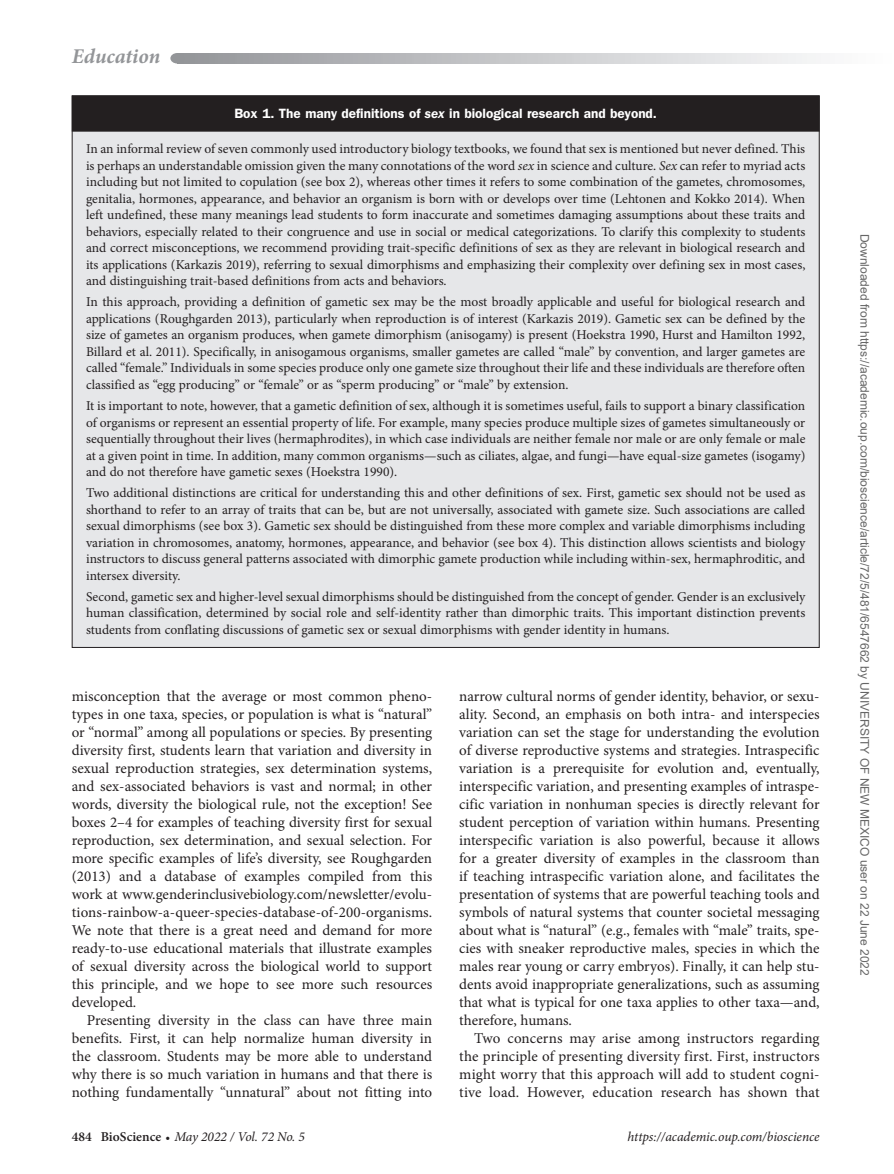
<style>
.page{position:relative;width:894px;height:1174px;background:#fff}
.page>*{position:absolute;margin:0;border:0;box-sizing:border-box;transform-origin:0 0}
.t1{font:italic 700 21px "Minion Pro";color:#939598}
.Para{font:15px/18px "Minion Pro";color:#231f20;text-align:justify}
.BoxParaFL{font:13.5px/16.5px "Minion Pro";color:#231f20;text-align:justify}
.t2{font:italic 13.5px "Minion Pro";letter-spacing:-.005em;color:#231f20}
.BoxHead{font:600 13.5px "ITC Franklin Gothic Std";color:#fff}
.t3{font:12px "Arial";color:#666}
.s1{font-style:italic}
.s2{font-weight:600;font-style:normal}
.s3{font-weight:600;font-style:normal;font-size:12px}
</style>
<div class="page">
<svg style="left:180px;top:53px;width:636px;height:11px"></svg>
<div style="left:170px;top:53px;width:14px;height:11px;background:#939598;border-radius:50%"></div>
<div style="left:72px;top:96px;width:746px;height:551px;background:#e6e7e9"></div>
<div style="left:72px;top:96px;width:747px;height:36px;background:#231f20"></div>
<h1 class="t1" style="left:72px;top:41px;width:90px">Education</h1>
<p class="BoxHead" style="left:234px;top:106px;width:424px">Box 1. The many definitions of <span class="s1">sex</span> in biological research and beyond.</p>
<p class="BoxParaFL" style="left:86px;top:141px;width:720px">In an informal review of seven commonly used introductory biology textbooks, we found that sex is mentioned but never defined. This is perhaps an understandable omission given the many connotations of the word <span class="s1">sex</span> in science and culture. <span class="s1">Sex</span> can refer to myriad acts including but not limited to copulation (see box 2), whereas other times it refers to some combination of the gametes, chromosomes, genitalia, hormones, appearance, and behavior an organism is born with or develops over time (Lehtonen and Kokko 2014). When left undefined, these many meanings lead students to form inaccurate and sometimes damaging assumptions about these traits and behaviors, especially related to their congruence and use in social or medical categorizations. To clarify this complexity to students and correct misconceptions, we recommend providing trait-specific definitions of sex as they are relevant in biological research and its applications (Karkazis 2019), referring to sexual dimorphisms and emphasizing their complexity over defining sex in most cases, and distinguishing trait-based definitions from acts and behaviors.</p>
<p class="BoxParaFL" style="left:86px;top:294px;width:720px">In this approach, providing a definition of gametic sex may be the most broadly applicable and useful for biological research and applications (Roughgarden 2013), particularly when reproduction is of interest (Karkazis 2019). Gametic sex can be defined by the size of gametes an organism produces, when gamete dimorphism (anisogamy) is present (Hoekstra 1990, Hurst and Hamilton 1992, Billard et al. 2011). Specifically, in anisogamous organisms, smaller gametes are called “male” by convention, and larger gametes are called “female.” Individuals in some species produce only one gamete size throughout their life and these individuals are therefore often classified as “egg producing” or “female” or as “sperm producing” or “male” by extension.</p>
<p class="BoxParaFL" style="left:86px;top:397px;width:720px">It is important to note, however, that a gametic definition of sex, although it is sometimes useful, fails to support a binary classification of organisms or represent an essential property of life. For example, many species produce multiple sizes of gametes simultaneously or sequentially throughout their lives (hermaphrodites), in which case individuals are neither female nor male or are only female or male at a given point in time. In addition, many common organisms—such as ciliates, algae, and fungi—have equal-size gametes (isogamy) and do not therefore have gametic sexes (Hoekstra 1990).</p>
<p class="BoxParaFL" style="left:86px;top:484px;width:720px">Two additional distinctions are critical for understanding this and other definitions of sex. First, gametic sex should not be used as shorthand to refer to an array of traits that can be, but are not universally, associated with gamete size. Such associations are called sexual dimorphisms (see box 3). Gametic sex should be distinguished from these more complex and variable dimorphisms including variation in chromosomes, anatomy, hormones, appearance, and behavior (see box 4). This distinction allows scientists and biology instructors to discuss general patterns associated with dimorphic gamete production while including within-sex, hermaphroditic, and intersex diversity.</p>
<p class="BoxParaFL" style="left:86px;top:588px;width:720px">Second, gametic sex and higher-level sexual dimorphisms should be distinguished from the concept of gender. Gender is an exclusively human classification, determined by social role and self-identity rather than dimorphic traits. This important distinction prevents students from conflating discussions of gametic sex or sexual dimorphisms with gender identity in humans.</p>
<p class="Para" style="left:72px;top:687px;width:362px">misconception that the average or most common pheno&shy;types in one taxa, species, or population is what is “natural” or “normal” among all populations or species. By presenting diversity first, students learn that variation and diversity in sexual reproduction strategies, sex determination systems, and sex-associated behaviors is vast and normal; in other words, diversity the biological rule, not the exception! See boxes 2–4 for examples of teaching diversity first for sexual reproduction, sex determination, and sexual selection. For more specific examples of life’s diversity, see Roughgarden (2013) and a database of examples compiled from this work at www.genderinclusivebiology.com/newsletter/evolu&shy;tions-rainbow-a-queer-species-database-of-200-organisms.<br>We note that there is a great need and demand for more ready-to-use educational materials that illustrate examples of sexual diversity across the biological world to support this principle, and we hope to see more such resources developed.</p>
<p class="Para" style="left:72px;top:1011px;width:362px;text-indent:15px">Presenting diversity in the class can have three main benefits. First, it can help normalize human diversity in the classroom. Students may be more able to understand why there is so much variation in humans and that there is nothing fundamentally “unnatural” about not fitting into</p>
<p class="Para" style="left:459px;top:687px;width:362px">narrow cultural norms of gender identity, behavior, or sexu&shy;ality. Second, an emphasis on both intra- and interspecies variation can set the stage for understanding the evolution of diverse reproductive systems and strategies. Intraspecific variation is a prerequisite for evolution and, eventually, interspecific variation, and presenting examples of intraspe&shy;cific variation in nonhuman species is directly relevant for student perception of variation within humans. Presenting interspecific variation is also powerful, because it allows for a greater diversity of examples in the classroom than if teaching intraspecific variation alone, and facilitates the presentation of systems that are powerful teaching tools and symbols of natural systems that counter societal messaging about what is “natural” (e.g., females with “male” traits, spe&shy;cies with sneaker reproductive males, species in which the males rear young or carry embryos). Finally, it can help stu&shy;dents avoid inappropriate generalizations, such as assuming that what is typical for one taxa applies to other taxa—and, therefore, humans.</p>
<p class="Para" style="left:459px;top:1029px;width:362px;text-indent:15px">Two concerns may arise among instructors regarding the principle of presenting diversity first. First, instructors might worry that this approach will add to student cogni&shy;tive load. However, education research has shown that</p>
<p class="t2" style="left:72px;top:1127px;width:234px"><span class="s2">484 BioScience</span> <span class="s3">•</span> May 2022 / Vol. 72 No. 5</p>
<p class="t2" style="left:627px;top:1127px;width:193px">https://academic.oup.com/bioscience</p>
<p class="t3" style="left:868px;top:234px;width:743px;rotate:90deg">Downloaded from https://academic.oup.com/bioscience/article/72/5/481/6547662 by UNIVERSITY OF NEW MEXICO user on 22 June 2022</p>
</div>
